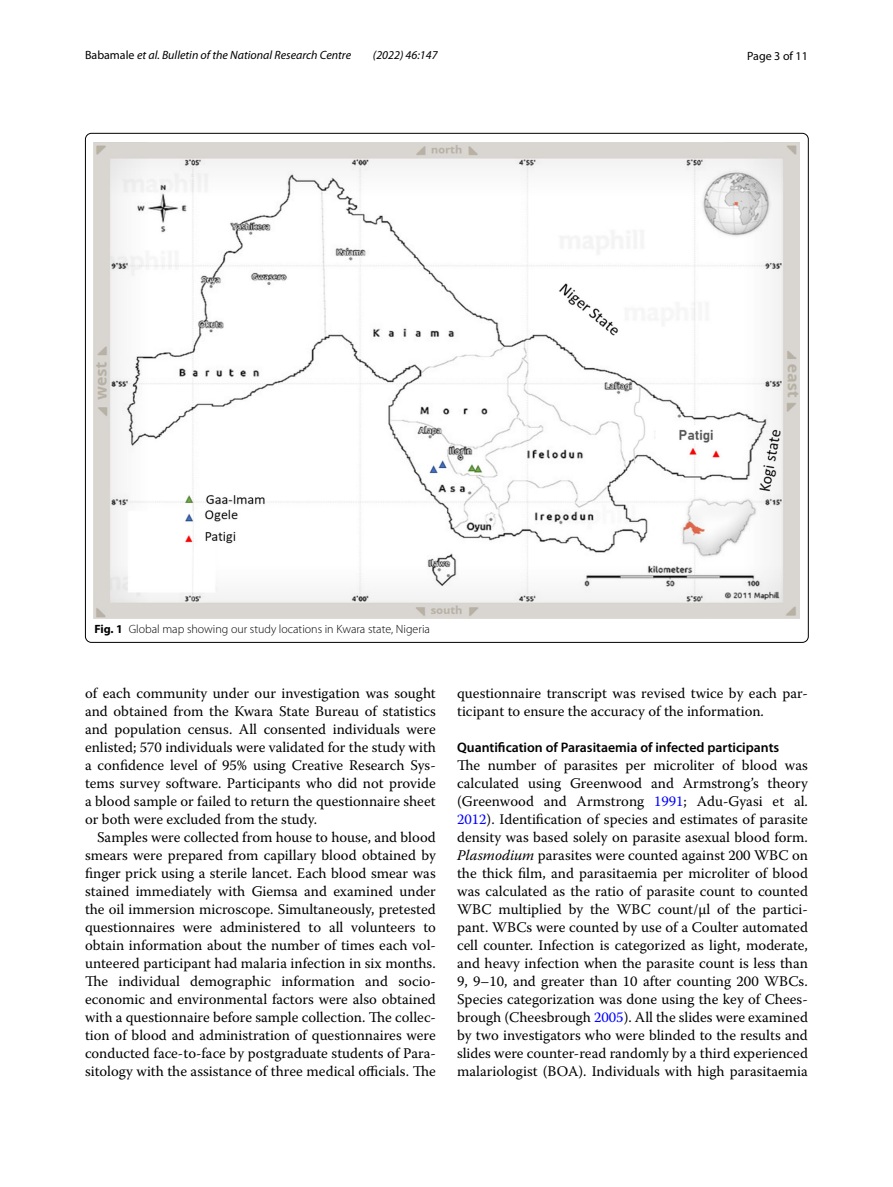
<style>
.page{position:relative;width:893px;height:1187px;background:#fff}
.page>*{position:absolute;margin:0;border:0;box-sizing:border-box;transform-origin:0 0}
.t1{font:14.7px/18px "Warnock Pro";color:#000;text-align:justify}
.t2{font:600 13.8px "Myriad Pro";color:#000}
.t3{font:italic 12px "Myriad Pro";color:#000}
.t4{font:300 12px "Myriad Pro";color:#000}
.t5{font:12px "Myriad Pro";color:#000}
.s1{font-style:normal}
.s2{font-weight:700}
.s3{color:#00f}
.s4{font-style:italic}
</style>
<div class="page">
<img style="left:94px;top:142px;width:706px;height:476px">
<p class="t3" style="left:85px;top:48px;width:268px"><span class="s1">Babamale</span> et al. Bulletin of the National Research Centre</p>
<p class="t3" style="left:373px;top:48px;width:66px">(2022) 46:147</p>
<p class="t5" style="left:747px;top:48px;width:62px">Page 3 of 11</p>
<p class="t4" style="left:94px;top:622px;width:337px"><span class="s2">Fig. 1</span> Global map showing our study locations in Kwara state, Nigeria</p>
<p class="t1" style="left:85px;top:684px;width:352px">of each community under our investigation was sought and obtained from the Kwara State Bureau of statistics and population census. All consented individuals were enlisted; 570 individuals were validated for the study with a confidence level of 95% using Creative Research Sys&shy;tems survey software. Participants who did not provide a blood sample or failed to return the questionnaire sheet or both were excluded from the study.</p>
<p class="t1" style="left:85px;top:828px;width:352px;text-indent:12px">Samples were collected from house to house, and blood smears were prepared from capillary blood obtained by finger prick using a sterile lancet. Each blood smear was stained immediately with Giemsa and examined under the oil immersion microscope. Simultaneously, pretested questionnaires were administered to all volunteers to obtain information about the number of times each vol&shy;unteered participant had malaria infection in six months.<br>The individual demographic information and socio&shy;economic and environmental factors were also obtained with a questionnaire before sample collection. The collec&shy;tion of blood and administration of questionnaires were conducted face-to-face by postgraduate students of Para&shy;sitology with the assistance of three medical officials. The</p>
<p class="t1" style="left:457px;top:684px;width:352px">questionnaire transcript was revised twice by each par&shy;ticipant to ensure the accuracy of the information.</p>
<p class="t2" style="left:457px;top:738px;width:324px">Quantification of Parasitaemia of infected participants</p>
<p class="t1" style="left:457px;top:756px;width:352px">The number of parasites per microliter of blood was calculated using Greenwood and Armstrong’s theory (Greenwood and Armstrong <span class="s3">1991</span>; Adu-Gyasi et al.<br><span class="s3">2012</span>). Identification of species and estimates of parasite density was based solely on parasite asexual blood form.<br><span class="s4">Plasmodium</span> parasites were counted against 200 WBC on the thick film, and parasitaemia per microliter of blood was calculated as the ratio of parasite count to counted WBC multiplied by the WBC count/μl of the partici&shy;pant. WBCs were counted by use of a Coulter automated cell counter. Infection is categorized as light, moderate, and heavy infection when the parasite count is less than 9, 9–10, and greater than 10 after counting 200 WBCs.<br>Species categorization was done using the key of Chees&shy;brough (Cheesbrough <span class="s3">2005</span>). All the slides were examined by two investigators who were blinded to the results and slides were counter-read randomly by a third experienced malariologist (BOA). Individuals with high parasitaemia</p>
</div>
